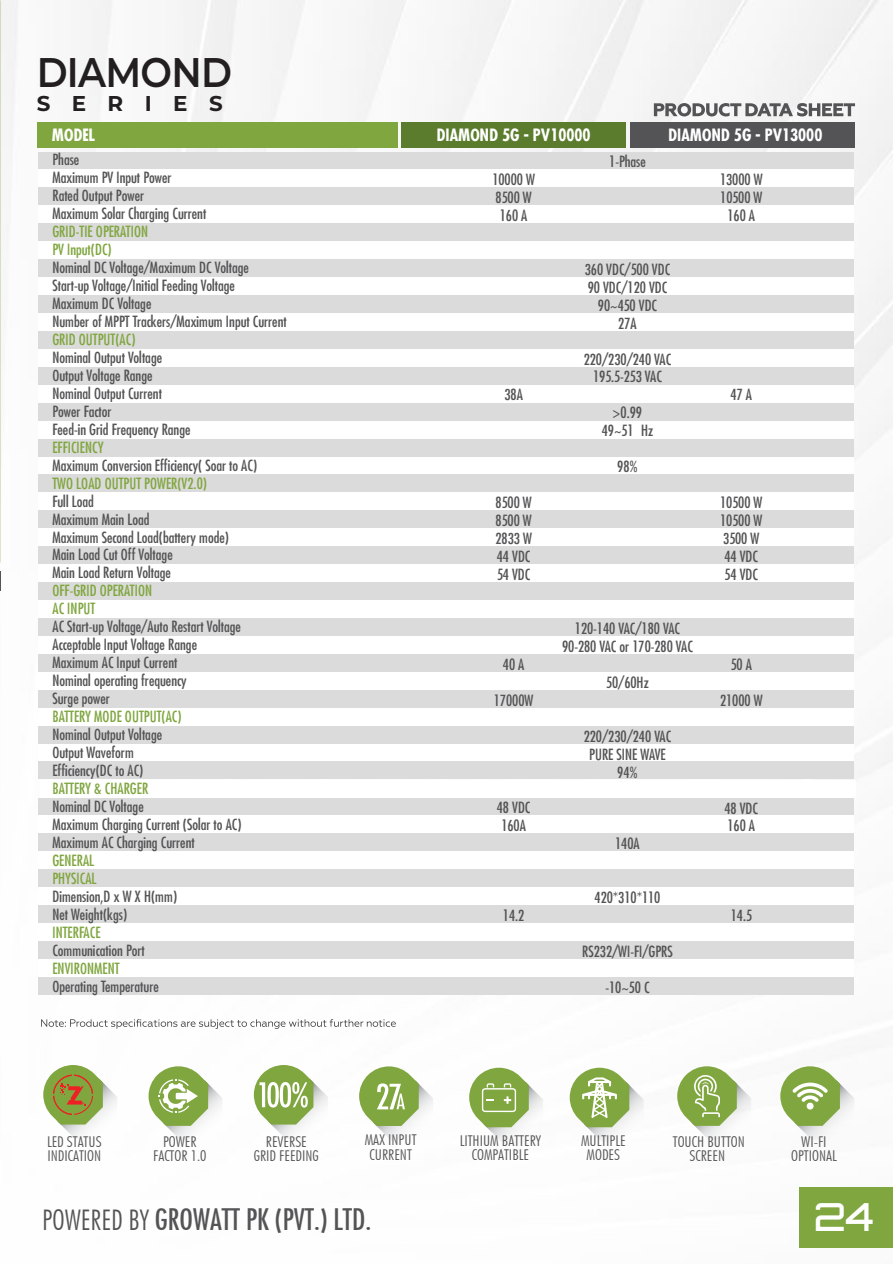
<style>
.page{position:relative;width:893px;height:1264px;background:#fff}
.page>*{position:absolute;margin:0;border:0;box-sizing:border-box;transform-origin:0 0}
.t1{font:600 41.4px "Montserrat";letter-spacing:-.02em;color:#231f20;scale:.91 1}
.t2{font:500 38.7px "Orbitron";color:#fff}
.t3{font:28.35px "Futura Condensed";color:#545456}
.t4{font:700 21.45px "Montserrat";letter-spacing:1em;color:#231f20}
.t5{font:700 condensed 16.5px "Futura";color:#fff}
.t6{font:condensed 15px/18px "Futura";color:#545456}
.t7{font:condensed 15px/18px "Futura";color:#80a63f}
.t8{font:300 condensed 14.85px/14.4px "Futura BT";color:#545456;text-align:center;scale:1.09 1}
.s1{font-family:"Futura BT";font-weight:300;font-stretch:condensed}
</style>
<div class="page">
<img style="left:5px;top:0;width:887px;height:1248px">
<svg style="left:359px;top:1066px;width:74px;height:74px"></svg>
<svg style="left:469px;top:1067px;width:74px;height:74px"></svg>
<svg style="left:569px;top:1067px;width:74px;height:74px"></svg>
<svg style="left:43px;top:1065px;width:74px;height:74px"></svg>
<svg style="left:254px;top:1065px;width:74px;height:74px"></svg>
<svg style="left:148px;top:1066px;width:74px;height:74px"></svg>
<svg style="left:780px;top:1066px;width:74px;height:74px"></svg>
<div style="left:806px;top:1102px;width:7px;height:7px;background:#fff;border-radius:50%"></div>
<svg style="left:677px;top:1066px;width:74px;height:74px"></svg>
<svg style="left:653px;top:103px;width:201px;height:13px"></svg>
<div style="left:799px;top:1187px;width:93px;height:60px;background:#80a63f"></div>
<svg style="left:41px;top:1019px;width:354px;height:10px"></svg>
<div style="left:38px;top:152px;width:816px;height:17px;background:#dcdbdb"></div>
<div style="left:38px;top:169px;width:816px;height:18px;background:#fff"></div>
<div style="left:38px;top:187px;width:816px;height:18px;background:#dcdbdb"></div>
<div style="left:38px;top:205px;width:816px;height:18px;background:#fff"></div>
<div style="left:38px;top:223px;width:816px;height:18px;background:#dcdbdb"></div>
<div style="left:38px;top:241px;width:816px;height:18px;background:#fff"></div>
<div style="left:38px;top:259px;width:816px;height:18px;background:#dcdbdb"></div>
<div style="left:38px;top:331px;width:816px;height:18px;background:#dcdbdb"></div>
<div style="left:38px;top:349px;width:816px;height:18px;background:#fff"></div>
<div style="left:38px;top:367px;width:816px;height:18px;background:#dcdbdb"></div>
<div style="left:38px;top:385px;width:816px;height:18px;background:#fff"></div>
<div style="left:38px;top:277px;width:816px;height:18px;background:#fff"></div>
<div style="left:38px;top:295px;width:816px;height:18px;background:#dcdbdb"></div>
<div style="left:38px;top:313px;width:816px;height:18px;background:#fff"></div>
<div style="left:38px;top:403px;width:816px;height:18px;background:#dcdbdb"></div>
<div style="left:38px;top:421px;width:816px;height:17px;background:#fff"></div>
<div style="left:38px;top:438px;width:816px;height:18px;background:#dcdbdb"></div>
<div style="left:38px;top:456px;width:816px;height:18px;background:#fff"></div>
<div style="left:38px;top:474px;width:816px;height:18px;background:#dcdbdb"></div>
<div style="left:38px;top:492px;width:816px;height:18px;background:#fff"></div>
<div style="left:38px;top:510px;width:816px;height:18px;background:#dcdbdb"></div>
<div style="left:38px;top:528px;width:816px;height:18px;background:#fff"></div>
<div style="left:38px;top:546px;width:816px;height:18px;background:#dcdbdb"></div>
<div style="left:38px;top:564px;width:816px;height:18px;background:#fff"></div>
<div style="left:38px;top:582px;width:816px;height:18px;background:#dcdbdb"></div>
<div style="left:38px;top:600px;width:816px;height:18px;background:#fff"></div>
<div style="left:38px;top:618px;width:816px;height:18px;background:#dcdbdb"></div>
<div style="left:38px;top:636px;width:816px;height:18px;background:#fff"></div>
<div style="left:38px;top:654px;width:816px;height:18px;background:#dcdbdb"></div>
<div style="left:38px;top:672px;width:816px;height:18px;background:#fff"></div>
<div style="left:38px;top:690px;width:816px;height:17px;background:#dcdbdb"></div>
<div style="left:38px;top:707px;width:816px;height:18px;background:#fff"></div>
<div style="left:38px;top:725px;width:816px;height:18px;background:#dcdbdb"></div>
<div style="left:38px;top:743px;width:816px;height:18px;background:#fff"></div>
<div style="left:40px;top:779px;width:815px;height:18px;background:#fff"></div>
<div style="left:38px;top:761px;width:816px;height:18px;background:#dcdbdb"></div>
<div style="left:38px;top:797px;width:816px;height:18px;background:#dcdbdb"></div>
<div style="left:38px;top:815px;width:816px;height:18px;background:#fff"></div>
<div style="left:38px;top:833px;width:816px;height:18px;background:#dcdbdb"></div>
<div style="left:38px;top:851px;width:816px;height:18px;background:#fff"></div>
<div style="left:38px;top:869px;width:816px;height:18px;background:#dcdbdb"></div>
<div style="left:38px;top:887px;width:816px;height:18px;background:#fff"></div>
<div style="left:38px;top:923px;width:816px;height:18px;background:#fff"></div>
<div style="left:38px;top:905px;width:816px;height:18px;background:#dcdbdb"></div>
<div style="left:38px;top:941px;width:816px;height:18px;background:#dcdbdb"></div>
<div style="left:38px;top:959px;width:816px;height:18px;background:#fff"></div>
<div style="left:38px;top:977px;width:816px;height:18px;background:#dcdbdb"></div>
<div style="left:37px;top:123px;width:360px;height:25px;background:#80a63f"></div>
<div style="left:401px;top:123px;width:224px;height:25px;background:#5b7c2c"></div>
<div style="left:629px;top:123px;width:225px;height:25px;background:#545456"></div>
<svg style="left:0;top:0;width:5px;height:591px"></svg>
<h1 class="t1" style="left:37px;top:43px;width:216px">DIAMOND</h1>
<h3 class="t4" style="left:37px;top:88px;width:187px">SERIES</h3>
<p class="t5" style="left:52px;top:124px;width:44px">MODEL</p>
<p class="t5" style="left:436px;top:124px;width:155px">DIAMOND 5G - PV10000</p>
<p class="t5" style="left:668px;top:124px;width:155px">DIAMOND 5G - PV13000</p>
<p class="t6" style="left:52px;top:150px;width:155px">Phase<br>Maximum PV Input Power<br>Rated Output Power<br>Maximum Solar Charging Current</p>
<p class="t7" style="left:52px;top:222px;width:97px">GRID-TIE OPERATION<br>PV Input(DC)</p>
<p class="t6" style="left:52px;top:258px;width:236px">Nominal DC Voltage/Maximum DC Voltage Start-up Voltage/Initial Feeding Voltage<br>Maximum DC Voltage<br>Number of MPPT Trackers/Maximum Input Current</p>
<p class="t7" style="left:52px;top:330px;width:85px">GRID OUTPUT(AC)</p>
<p class="t6" style="left:52px;top:348px;width:140px">Nominal Output Voltage<br>Output Voltage Range<br>Nominal Output Current<br>Power Factor<br>Feed-in Grid Frequency Range</p>
<p class="t7" style="left:52px;top:438px;width:53px">EFFICIENCY</p>
<p class="t6" style="left:52px;top:456px;width:206px">Maximum Conversion Efficiency( Soar to AC)</p>
<p class="t7" style="left:52px;top:474px;width:156px">TWO LOAD OUTPUT POWER(V2.0)</p>
<p class="t6" style="left:52px;top:492px;width:178px">Full Load<br>Maximum Main Load<br>Maximum Second Load(battery mode)<br>Main Load Cut Off Voltage<br>Main Load Return Voltage</p>
<p class="t7" style="left:52px;top:581px;width:101px">OFF-GRID OPERATION<br>AC INPUT</p>
<p class="t6" style="left:52px;top:617px;width:190px">AC Start-up Voltage/Auto Restart Voltage<br>Acceptable Input Voltage Range<br>Maximum AC Input Current<br>Nominal operating frequency<br>Surge power</p>
<p class="t7" style="left:52px;top:707px;width:131px">BATTERY MODE OUTPUT(AC)</p>
<p class="t6" style="left:52px;top:725px;width:111px">Nominal Output Voltage<br>Output Waveform<br>Efficiency(DC to AC)</p>
<p class="t7" style="left:52px;top:779px;width:97px">BATTERY &amp; CHARGER</p>
<p class="t6" style="left:52px;top:797px;width:191px">Nominal DC Voltage<br>Maximum Charging Current (Solar to AC)<br>Maximum AC Charging Current</p>
<p class="t7" style="left:52px;top:851px;width:46px">GENERAL<br>PHYSICAL</p>
<p class="t6" style="left:52px;top:887px;width:126px">Dimension,D x W X H(mm)<br>Net Weight(kgs)</p>
<p class="t7" style="left:52px;top:922px;width:50px">INTERFACE</p>
<p class="t6" style="left:52px;top:940px;width:94px">Communication Port</p>
<p class="t7" style="left:52px;top:958px;width:69px">ENVIRONMENT</p>
<p class="t6" style="left:52px;top:976px;width:108px">Operating Temperature</p>
<p class="t6" style="left:609px;top:152px;width:38px">1-Phase</p>
<p class="t6" style="left:492px;top:170px;width:44px">10000 W<br>8500 W<br>160 A</p>
<p class="t6" style="left:719px;top:170px;width:44px;text-align:center">13000 W<br>10500 W<br>160 A</p>
<p class="t6" style="left:584px;top:260px;width:87px;text-align:center">360 VDC/500 VDC<br>90 VDC/120 VDC<br>90~450 VDC<br>27A</p>
<p class="t6" style="left:583px;top:349px;width:89px;text-align:center">220/230/240 VAC<br>195.5-253 VAC</p>
<p class="t6" style="left:601px;top:403px;width:53px;text-align:center">&gt;0.99<br>49~51±Hz</p>
<p class="t6" style="left:617px;top:457px;width:22px">98%</p>
<p class="t6" style="left:504px;top:385px;width:20px">38A</p>
<p class="t6" style="left:730px;top:385px;width:23px">47 A</p>
<p class="t6" style="left:495px;top:493px;width:38px;text-align:justify">8500 W 8500 W 2833 W 44 VDC 54 VDC</p>
<p class="t6" style="left:720px;top:493px;width:44px">10500 W<br>10500 W<br>3500 W<br>44 VDC<br>54 VDC</p>
<p class="t6" style="left:562px;top:619px;width:132px;text-align:center">120-140 VAC/180 VAC<br>90-280 VAC or 170-280 VAC</p>
<p class="t6" style="left:606px;top:673px;width:44px">50/60Hz</p>
<p class="t6" style="left:583px;top:727px;width:89px;text-align:center">220/230/240 VAC<br>PURE SINE WAVE<br>94%</p>
<p class="t6" style="left:502px;top:655px;width:23px">40 A</p>
<p class="t6" style="left:493px;top:691px;width:41px">17000W</p>
<p class="t6" style="left:730px;top:655px;width:23px">50 A</p>
<p class="t6" style="left:719px;top:691px;width:44px">21000 W</p>
<p class="t6" style="left:496px;top:798px;width:35px">48 VDC<br>160A</p>
<p class="t6" style="left:724px;top:798px;width:35px">48 VDC<br>160 A</p>
<p class="t6" style="left:615px;top:834px;width:26px">140A</p>
<p class="t6" style="left:594px;top:888px;width:67px">420*310*110</p>
<p class="t6" style="left:502px;top:906px;width:23px">14.2</p>
<p class="t6" style="left:730px;top:906px;width:23px">14.5</p>
<p class="t6" style="left:582px;top:942px;width:92px">RS232/WI-FI/GPRS</p>
<p class="t6" style="left:605px;top:978px;width:46px">-10~50°C</p>
<p class="t8" style="left:364px;top:1133px;width:49px">MAX INPUT<br>CURRENT</p>
<p class="t8" style="left:459px;top:1133px;width:76px">LITHIUM BATTERY<br>COMPATIBLE</p>
<p class="t8" style="left:581px;top:1133px;width:42px">MULTIPLE<br>MODES</p>
<p class="t8" style="left:47px;top:1134px;width:52px;text-align:left">LED STATUS<br>INDICATION</p>
<p class="t8" style="left:254px;top:1134px;width:61px">REVERSE<br>GRID FEEDING</p>
<p class="t8" style="left:153px;top:1134px;width:50px">POWER<br>FACTOR 1.0</p>
<p class="t8" style="left:790px;top:1134px;width:43px">WI-FI<br>OPTIONAL</p>
<p class="t8" style="left:672px;top:1134px;width:68px">TOUCH BUTTON<br>SCREEN</p>
<h3 class="t3" style="left:42px;top:1201px;width:330px"><span class="s1">POWERED BY</span> GROWATT PK (PVT.) LTD.</h3>
<h2 class="t2" style="left:813px;top:1193px;width:62px">24</h2>
</div>
